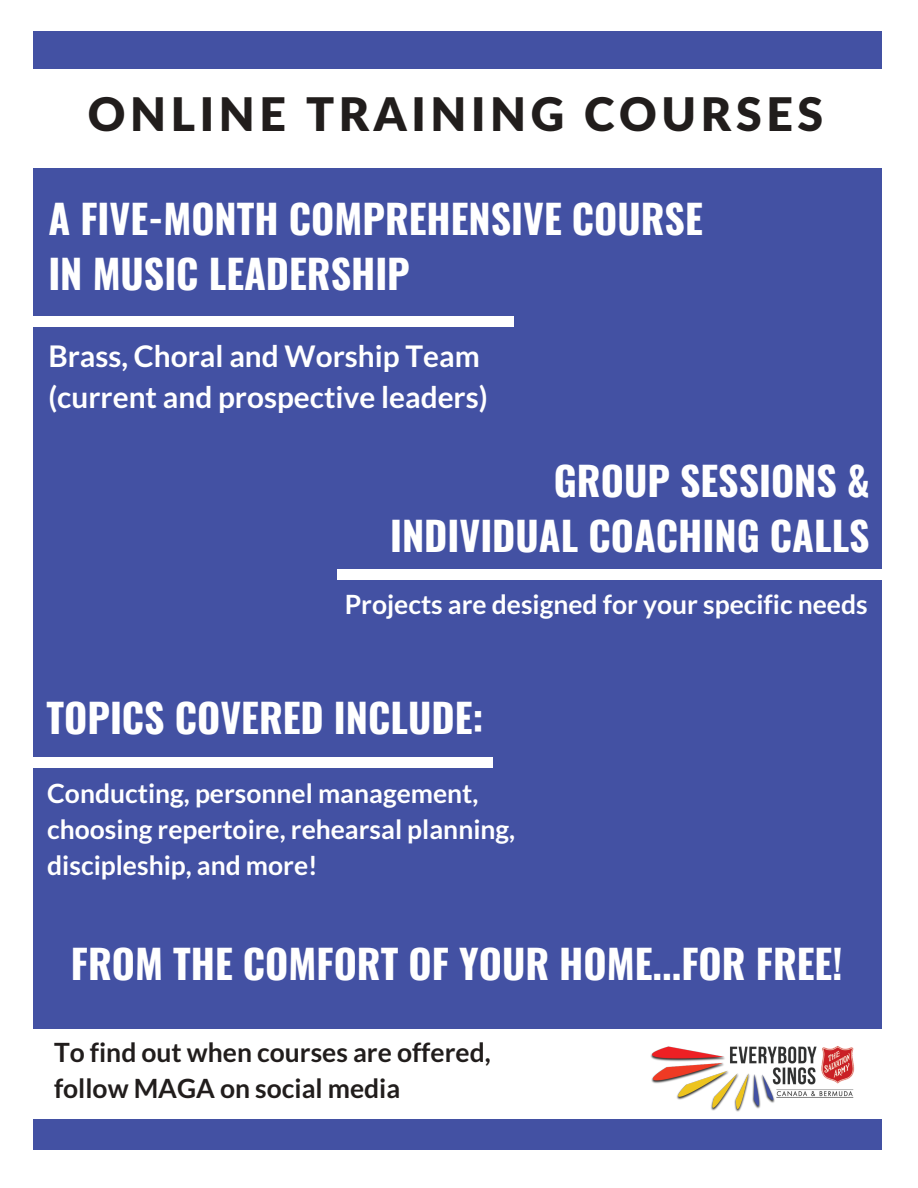
<style>
.page{position:relative;width:918px;height:1188px;background:#fff}
.page>*{position:absolute;margin:0;border:0;box-sizing:border-box;transform-origin:0 0}
.t1{font:900 46.35px "Lato Latin";letter-spacing:.1em;color:#211d1c}
.t2{font:700 39.75px/55.2px "Oswald";color:#fff}
.t3{font:700 29.85px/41.7px "Lato";color:#fff}
.t4{font:700 26.4px/36px "Lato";color:#fff}
.t5{font:700 26.4px/36px "Lato";color:#211d1c}
</style>
<div class="page">
<div style="left:34px;top:32px;width:848px;height:1118px;background:#4351a3"></div>
<div style="left:0;top:69px;width:918px;height:99px;background:#fff"></div>
<div style="left:0;top:1029px;width:918px;height:90px;background:#fff"></div>
<img style="left:650px;top:1046px;width:205px;height:66px">
<div style="left:337px;top:569px;width:59px;height:11px;background:#fff"></div>
<div style="left:395px;top:569px;width:409px;height:11px;background:#fff"></div>
<div style="left:803px;top:569px;width:115px;height:11px;background:#fff"></div>
<div style="left:4px;top:757px;width:59px;height:11px;background:#fff"></div>
<div style="left:434px;top:757px;width:59px;height:11px;background:#fff"></div>
<div style="left:62px;top:757px;width:374px;height:11px;background:#fff"></div>
<div style="left:454px;top:316px;width:59px;height:11px;background:#fff"></div>
<div style="left:0;top:316px;width:90px;height:11px;background:#fff"></div>
<div style="left:89px;top:316px;width:367px;height:11px;background:#fff"></div>
<p class="t1" style="left:88px;top:85px;width:737px">ONLINE TRAINING COURSES</p>
<p class="t2" style="left:48px;top:190px;width:656px">A FIVE-MONTH COMPREHENSIVE COURSE<br>IN MUSIC LEADERSHIP</p>
<p class="t3" style="left:48px;top:334px;width:441px">Brass, Choral and Worship Team (current and prospective leaders)</p>
<p class="t2" style="left:390px;top:452px;width:481px;text-align:right">GROUP SESSIONS &amp;<br>INDIVIDUAL COACHING CALLS</p>
<p class="t4" style="left:345px;top:586px;width:524px">Projects are designed for your specific needs</p>
<p class="t2" style="left:46px;top:688px;width:439px">TOPICS COVERED INCLUDE:</p>
<p class="t4" style="left:47px;top:775px;width:469px">Conducting, personnel management, choosing repertoire, rehearsal planning, discipleship, and more!</p>
<p class="t2" style="left:71px;top:934px;width:773px">FROM THE COMFORT OF YOUR HOME...FOR FREE!</p>
<p class="t5" style="left:54px;top:1034px;width:438px">To find out when courses are offered, follow MAGA on social media</p>
</div>
